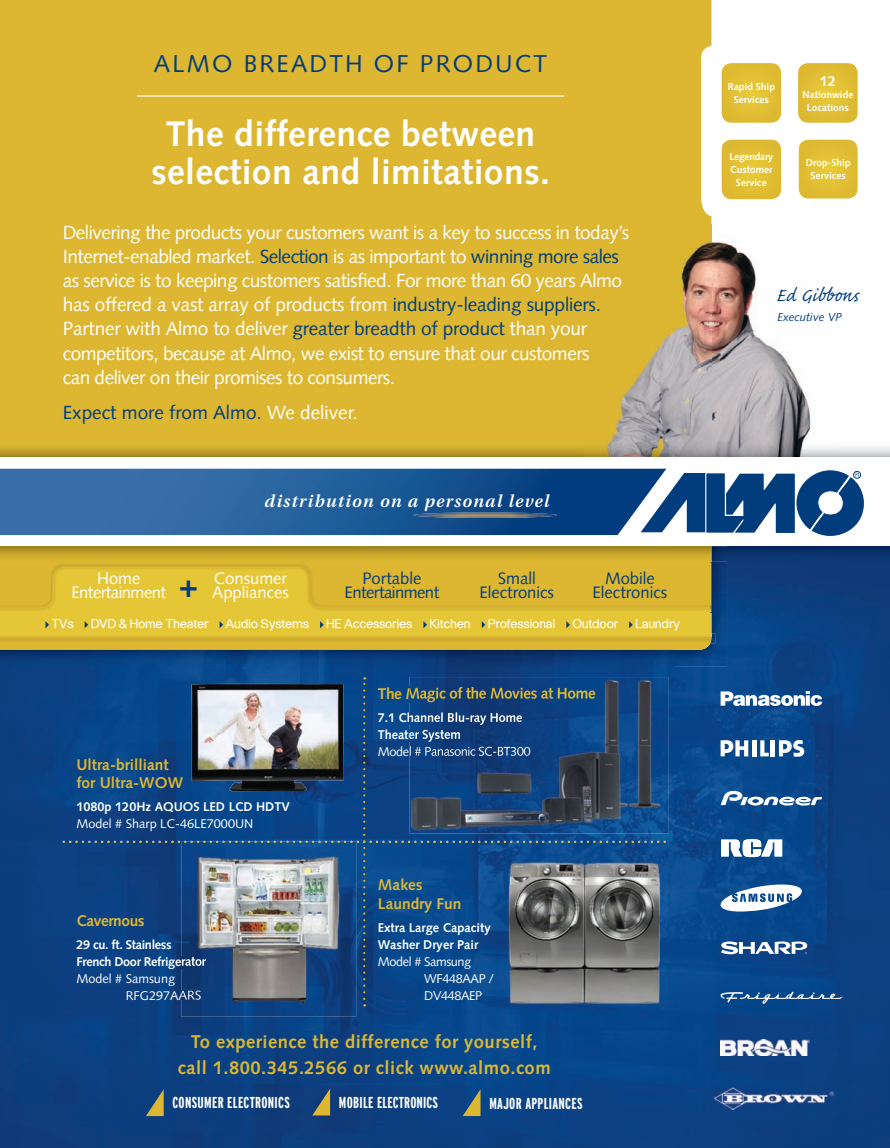
<style>
.page{position:relative;width:890px;height:1148px;background:#fff}
.page>*{position:absolute;margin:0;border:0;box-sizing:border-box;transform-origin:0 0}
.t1{font:700 35.4px/38px "Syntax";letter-spacing:.01em;color:#fff;text-align:center}
.t2{font:700 32.4px "Syntax";color:#013d7d}
.t3{font:24.45px "Syntax";letter-spacing:.09em;color:#013d7d}
.t4{font:24px "Caflisch Script Pro";letter-spacing:.005em;color:#013d7d}
.t5{font:19.05px/24px "Syntax";letter-spacing:-.025em;color:#fff}
.t6{font:19.05px "Syntax";color:#013d7d}
.t7{font:700 18.45px/25.8px "Syntax";letter-spacing:.025em;color:#ddb731;text-align:center}
.t8{font:italic 600 17.25px "Utopia";letter-spacing:.075em;color:#fff}
.t9{font:16.65px/14.5px "Syntax";color:#013d7d;text-align:center}
.t10{font:16.65px/14.5px "Syntax";letter-spacing:-.03em;color:#013d7d;text-align:center}
.t11{font:16.65px/14.5px "Syntax";color:#fff}
.t12{font:16.65px/14.5px "Syntax";letter-spacing:-.03em;color:#fff;text-align:center}
.t13{font:700 extra-condensed 15.75px "Interstate";letter-spacing:.02em;color:#fff}
.t14{font:700 15.45px/18.3px "Syntax";color:#ddb731}
.t15{font:700 15.45px "Syntax";letter-spacing:-.025em;color:#ddb731}
.t16{font:700 14.25px "Syntax";color:#fff}
.t17{font:700 12.75px/17px "Syntax";color:#fff}
.t18{font:700 12.75px "Syntax";letter-spacing:-.025em;color:#fff}
.t19{font:12.75px "Syntax";letter-spacing:-.03em;color:#fff}
.t20{font:12.75px "Syntax";color:#fff}
.t21{font:12.45px "Ciscoregular";letter-spacing:-.025em;color:#fff}
.t22{font:italic 11.55px "Syntax";color:#013d7d}
.t23{font:700 10.05px/13px "Syntax";color:#fff;text-align:center}
.s1{color:#013d7d}
.s2{color:#fff}
.s3{font-weight:400}
</style>
<div class="page">
<div style="left:0;top:0;width:711px;height:443px;background:#ddb731"></div>
<img style="left:584px;top:224px;width:230px;height:219px">
<img style="left:0;top:546px;width:890px;height:602px">
<img style="left:674px;top:561px;width:53px;height:105px">
<img style="left:0;top:650px;width:674px;height:16px">
<svg style="left:0;top:546px;width:711px;height:104px;background:#c8a72c"></svg>
<div style="left:0;top:612px;width:711px;height:21px;background:#e5c636"></div>
<img style="left:711px;top:562px;width:5px;height:51px">
<img style="left:0;top:562px;width:711px;height:4px">
<img style="left:0;top:608px;width:711px;height:4px">
<svg style="left:0;top:566px;width:711px;height:42px;background:#debb32"></svg>
<svg style="left:0;top:621px;width:715px;height:22px"></svg>
<svg style="left:722px;top:63px;width:59px;height:60px;background:#e1bf38"></svg>
<svg style="left:798px;top:63px;width:60px;height:60px;background:#e1bf3a"></svg>
<svg style="left:722px;top:140px;width:59px;height:59px;background:#e1be36"></svg>
<svg style="left:799px;top:140px;width:59px;height:58px;background:#e1bf38"></svg>
<hr style="left:137px;top:95px;width:427px;height:2px;background:#fff">
<svg style="left:146px;top:1089px;width:18px;height:27px"></svg>
<svg style="left:312px;top:1088px;width:18px;height:27px"></svg>
<svg style="left:463px;top:1089px;width:17px;height:27px"></svg>
<svg style="left:63px;top:677px;width:603px;height:321px;background:#22538a"></svg>
<svg style="left:721px;top:691px;width:101px;height:15px"></svg>
<svg style="left:779px;top:740px;width:25px;height:16px"></svg>
<hr style="left:752px;top:740px;width:4px;height:16px;background:#fff">
<hr style="left:771px;top:740px;width:4px;height:16px;background:#fff">
<svg style="left:760px;top:740px;width:9px;height:16px"></svg>
<svg style="left:721px;top:740px;width:27px;height:16px"></svg>
<svg style="left:721px;top:791px;width:101px;height:14px"></svg>
<svg style="left:721px;top:839px;width:61px;height:18px"></svg>
<svg style="left:721px;top:884px;width:81px;height:27px"></svg>
<svg style="left:721px;top:941px;width:86px;height:13px"></svg>
<svg style="left:721px;top:991px;width:123px;height:12px"></svg>
<img style="left:721px;top:1039px;width:89px;height:16px">
<img style="left:711px;top:1085px;width:124px;height:24px">
<img style="left:0;top:443px;width:890px;height:14px">
<svg style="left:0;top:469px;width:615px;height:66px;background:#225c99"></svg>
<img style="left:413px;top:512px;width:144px;height:6px">
<svg style="left:615px;top:468px;width:249px;height:68px"></svg>
<img style="left:191px;top:684px;width:153px;height:107px">
<img style="left:509px;top:857px;width:151px;height:151px">
<img style="left:204px;top:841px;width:6px;height:2px">
<img style="left:210px;top:841px;width:143px;height:2px">
<img style="left:181px;top:956px;width:25px;height:12px">
<img style="left:182px;top:957px;width:24px;height:8px">
<img style="left:181px;top:990px;width:20px;height:9px">
<img style="left:409px;top:677px;width:260px;height:156px">
<img style="left:409px;top:687px;width:186px;height:15px">
<img style="left:409px;top:687px;width:166px;height:11px">
<img style="left:409px;top:712px;width:113px;height:13px">
<img style="left:409px;top:729px;width:51px;height:1px">
<img style="left:409px;top:730px;width:51px;height:12px">
<img style="left:410px;top:746px;width:120px;height:10px">
<p class="t3" style="left:154px;top:49px;width:395px">ALMO BREADTH OF PRODUCT</p>
<p class="t1" style="left:151px;top:115px;width:400px">The difference between selection and limitations.</p>
<p class="t5" style="left:63px;top:221px;width:568px">Delivering the products your customers want is a key to success in today’s Internet-enabled market. <span class="s1">Selection</span> is as important to <span class="s1">winning more sales </span>as service is to keeping customers satisfied. For more than 60 years Almo has offered a vast array of products from <span class="s1">industry-leading suppliers.<br></span>Partner with Almo to deliver <span class="s1">greater breadth of product</span> than your competitors, because at Almo, we exist to ensure that our customers<br>can deliver on their promises to consumers.</p>
<p class="t6" style="left:63px;top:401px;width:297px">Expect more from Almo. <span class="s2">We deliver.</span></p>
<p class="t8" style="left:265px;top:492px;width:286px">distribution on a personal level</p>
<p class="t12" style="left:71px;top:571px;width:96px">Home<br>Entertainment</p>
<p class="t11" style="left:212px;top:571px;width:78px">Consumer<br>Appliances</p>
<p class="t10" style="left:345px;top:571px;width:96px">Portable<br>Entertainment</p>
<p class="t9" style="left:479px;top:571px;width:76px">Small<br>Electronics</p>
<p class="t9" style="left:593px;top:571px;width:76px">Mobile<br>Electronics</p>
<p class="t21" style="left:52px;top:616px;width:24px">TVs</p>
<p class="t21" style="left:91px;top:616px;width:119px">DVD &amp; Home Theater</p>
<p class="t21" style="left:226px;top:616px;width:85px">Audio Systems</p>
<p class="t21" style="left:326px;top:616px;width:88px">HE Accessories</p>
<p class="t21" style="left:429px;top:616px;width:43px">Kitchen</p>
<p class="t21" style="left:488px;top:616px;width:69px">Professional</p>
<p class="t21" style="left:572px;top:616px;width:47px">Outdoor</p>
<p class="t21" style="left:635px;top:616px;width:46px">Laundry</p>
<p class="t2" style="left:179px;top:567px;width:21px">+</p>
<p class="t23" style="left:728px;top:80px;width:49px">Rapid Ship<br>Services</p>
<p class="t16" style="left:820px;top:73px;width:17px">12</p>
<p class="t23" style="left:802px;top:88px;width:52px">Nationwide<br>Locations</p>
<p class="t23" style="left:729px;top:150px;width:45px">Legendary<br>Customer<br>Service</p>
<p class="t23" style="left:806px;top:156px;width:46px">Drop-Ship<br>Services</p>
<p class="t4" style="left:776px;top:283px;width:84px">Ed Gibbons</p>
<p class="t22" style="left:777px;top:310px;width:66px">Executive VP</p>
<p class="t14" style="left:76px;top:755px;width:108px">Ultra-brilliant for Ultra-WOW</p>
<p class="t17" style="left:76px;top:798px;width:215px">1080p 120Hz AQUOS LED LCD HDTV<br><span class="s3">Model # Sharp LC-46LE7000UN</span></p>
<p class="t15" style="left:76px;top:911px;width:70px">Cavernous</p>
<p class="t18" style="left:76px;top:937px;width:97px">29 cu. ft. Stainless</p>
<p class="t18" style="left:76px;top:954px;width:131px">French Door Refrigerator</p>
<p class="t20" style="left:76px;top:970px;width:100px">Model # Samsung</p>
<p class="t20" style="left:126px;top:987px;width:77px">RFG297AARS</p>
<p class="t14" style="left:378px;top:876px;width:85px">Makes<br>Laundry Fun</p>
<p class="t17" style="left:378px;top:919px;width:114px">Extra Large Capacity</p>
<p class="t17" style="left:378px;top:936px;width:102px">Washer Dryer Pair</p>
<p class="t19" style="left:378px;top:953px;width:95px">Model # Samsung</p>
<p class="t19" style="left:424px;top:970px;width:71px">WF448AAP /</p>
<p class="t19" style="left:424px;top:987px;width:59px">DV448AEP</p>
<p class="t7" style="left:178px;top:1028px;width:374px">To experience the difference for yourself, call 1.800.345.2566 or click www.almo.com</p>
<p class="t13" style="left:173px;top:1094px;width:119px">CONSUMER ELECTRONICS</p>
<p class="t13" style="left:339px;top:1094px;width:101px">MOBILE ELECTRONICS</p>
<p class="t13" style="left:489px;top:1094px;width:95px">MAJOR APPLIANCES</p>
</div>
